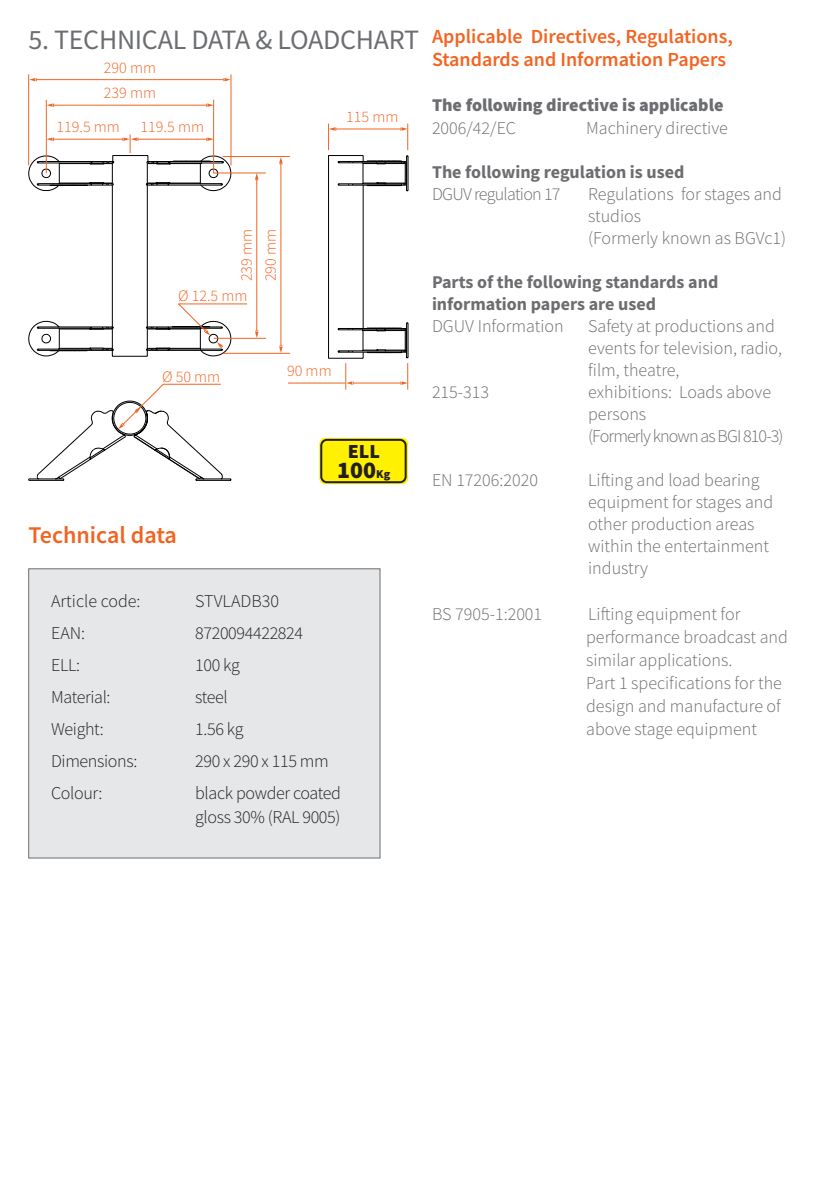
<style>
.page{position:relative;width:840px;height:1191px;background:#fff}
.page>*{position:absolute;margin:0;border:0;box-sizing:border-box;transform-origin:0 0}
.t1{font:28px "Source Sans Pro";letter-spacing:-.01em;color:#6c6d70}
.t2{font:600 24px "Source Sans Pro";color:#f06422}
.t3{font:900 24px "Source Sans Pro";color:#231f20}
.t4{font:600 20px/23px "Source Sans Pro";color:#f36421}
.t5{font:900 20px "Source Sans Pro";color:#231f20}
.t6{font:300 18px/22px "Source Sans Pro";color:#6c6d70}
.t7{font:300 18px/24px "Source Sans Pro";letter-spacing:-.02em;color:#231f20}
.t8{font:700 18px/22px "Source Sans Pro";color:#6c6d70}
.t9{font:900 18px "Source Sans Pro";color:#6c6d70}
.t10{font:300 18px "Source Sans Pro";color:#231f20}
.t11{font:300 18px "Source Sans Pro";letter-spacing:-.04em;color:#6c6d70}
.t12{font:300 16px/24px "Source Sans Pro";color:#f36421}
.s1{font-size:12px}
</style>
<div class="page">
<div style="left:28px;top:568px;width:352px;height:290px;background:#e6e7e9;border:1px solid #6c6d70"></div>
<hr style="left:362px;top:185px;width:1px;height:143px;background:#000001">
<hr style="left:328px;top:155px;width:1px;height:203px;background:#000001">
<div style="left:319px;top:438px;width:89px;height:46px;background:#fff101;border-radius:6px"></div>
<div style="left:320px;top:439px;width:86px;height:44px;border:2px solid #231f20;border-radius:6px"></div>
<hr style="left:46px;top:100px;width:1px;height:73px;background:#f06422">
<hr style="left:213px;top:100px;width:1px;height:73px;background:#f06422">
<hr style="left:230px;top:74px;width:1px;height:91px;background:#f06422">
<hr style="left:28px;top:74px;width:1px;height:91px;background:#f06422">
<hr style="left:53px;top:105px;width:154px;height:1px;background:#f06422">
<hr style="left:36px;top:79px;width:187px;height:1px;background:#f06422">
<svg style="left:47px;top:103px;width:7px;height:4px"></svg>
<svg style="left:29px;top:78px;width:8px;height:3px"></svg>
<svg style="left:206px;top:103px;width:7px;height:4px"></svg>
<svg style="left:223px;top:78px;width:7px;height:3px"></svg>
<hr style="left:178px;top:303px;width:69px;height:1px;background:#f06422">
<hr style="left:213px;top:338px;width:53px;height:1px;background:#f06422">
<hr style="left:222px;top:353px;width:68px;height:1px;background:#f06422">
<hr style="left:213px;top:173px;width:53px;height:1px;background:#f06422">
<hr style="left:222px;top:156px;width:68px;height:1px;background:#f06422">
<hr style="left:288px;top:383px;width:57px;height:1px;background:#f06422">
<hr style="left:256px;top:179px;width:1px;height:152px;background:#f06422">
<hr style="left:280px;top:164px;width:1px;height:182px;background:#f06422">
<svg style="left:255px;top:331px;width:3px;height:7px"></svg>
<svg style="left:279px;top:345px;width:3px;height:8px"></svg>
<svg style="left:328px;top:124px;width:80px;height:67px"></svg>
<svg style="left:328px;top:322px;width:80px;height:68px"></svg>
<svg style="left:28px;top:383px;width:203px;height:97px"></svg>
<svg style="left:28px;top:134px;width:203px;height:223px"></svg>
<svg style="left:255px;top:173px;width:3px;height:7px"></svg>
<svg style="left:279px;top:157px;width:3px;height:7px"></svg>
<h1 class="t1" style="left:28px;top:22px;width:392px">5. TECHNICAL DATA &amp; LOADCHART</h1>
<p class="t12" style="left:104px;top:55px;width:54px">290 mm</p>
<p class="t12" style="left:104px;top:81px;width:54px">239 mm</p>
<p class="t12" style="left:56px;top:115px;width:65px">119.5 mm</p>
<p class="t12" style="left:140px;top:115px;width:65px">119.5 mm</p>
<p class="t12" style="left:346px;top:105px;width:54px">115 mm</p>
<p class="t12" style="left:234px;top:281px;width:54px;rotate:-90deg">239 mm<br>290 mm</p>
<p class="t12" style="left:178px;top:283px;width:71px">Ø 12.5 mm</p>
<p class="t12" style="left:162px;top:365px;width:60px">Ø 50 mm</p>
<h2 class="t2" style="left:28px;top:519px;width:150px">Technical data</h2>
<p class="t12" style="left:287px;top:359px;width:46px">90 mm</p>
<p class="t5" style="left:347px;top:438px;width:34px">ELL</p>
<h2 class="t3" style="left:337px;top:453px;width:54px">100<span class="s1">Kg</span></h2>
<p class="t10" style="left:51px;top:589px;width:91px">Article code:</p>
<p class="t10" style="left:195px;top:589px;width:85px">STVLADB30</p>
<p class="t7" style="left:51px;top:620px;width:36px">EAN:</p>
<p class="t7" style="left:195px;top:620px;width:109px">8720094422824</p>
<p class="t7" style="left:51px;top:652px;width:30px">ELL:</p>
<p class="t7" style="left:195px;top:652px;width:46px">100 kg</p>
<p class="t7" style="left:51px;top:684px;width:61px">Material:</p>
<p class="t7" style="left:195px;top:684px;width:34px">steel</p>
<p class="t7" style="left:51px;top:716px;width:54px">Weight:</p>
<p class="t7" style="left:195px;top:716px;width:50px">1.56 kg</p>
<p class="t7" style="left:51px;top:748px;width:88px">Dimensions:</p>
<p class="t7" style="left:195px;top:748px;width:135px">290 x 290 x 115 mm</p>
<p class="t7" style="left:51px;top:780px;width:53px">Colour:</p>
<p class="t7" style="left:195px;top:780px;width:147px">black powder coated gloss 30% (RAL 9005)</p>
<p class="t4" style="left:432px;top:25px;width:302px">Applicable Directives, Regulations,<br>Standards and Information Papers</p>
<p class="t9" style="left:432px;top:93px;width:293px">The following directive is applicable</p>
<p class="t6" style="left:432px;top:117px;width:86px">2006/42/EC</p>
<p class="t6" style="left:586px;top:117px;width:143px">Machinery directive</p>
<p class="t8" style="left:432px;top:161px;width:254px">The following regulation is used</p>
<p class="t11" style="left:432px;top:183px;width:130px">DGUV regulation 17</p>
<p class="t6" style="left:588px;top:183px;width:199px">Regulations for stages and studios<br>(Formerly known as BGVc1)</p>
<p class="t8" style="left:432px;top:271px;width:288px">Parts of the following standards and information papers are used</p>
<p class="t6" style="left:432px;top:315px;width:133px">DGUV Information</p>
<p class="t6" style="left:588px;top:315px;width:195px">Safety at productions and events for television, radio, film, theatre,</p>
<p class="t6" style="left:432px;top:381px;width:59px">215-313</p>
<p class="t6" style="left:588px;top:381px;width:197px">exhibitions: Loads above persons<br>(Formerly known as BGI 810-3)</p>
<p class="t6" style="left:432px;top:469px;width:107px">EN 17206:2020</p>
<p class="t6" style="left:588px;top:469px;width:186px">Lifting and load bearing equipment for stages and other production areas within the entertainment industry</p>
<p class="t6" style="left:432px;top:602px;width:112px">BS 7905-1:2001</p>
<p class="t6" style="left:586px;top:602px;width:203px;line-height:23px">Lifting equipment for performance broadcast and similar applications.<br>Part 1 specifications for the design and manufacture of above stage equipment</p>
</div>
